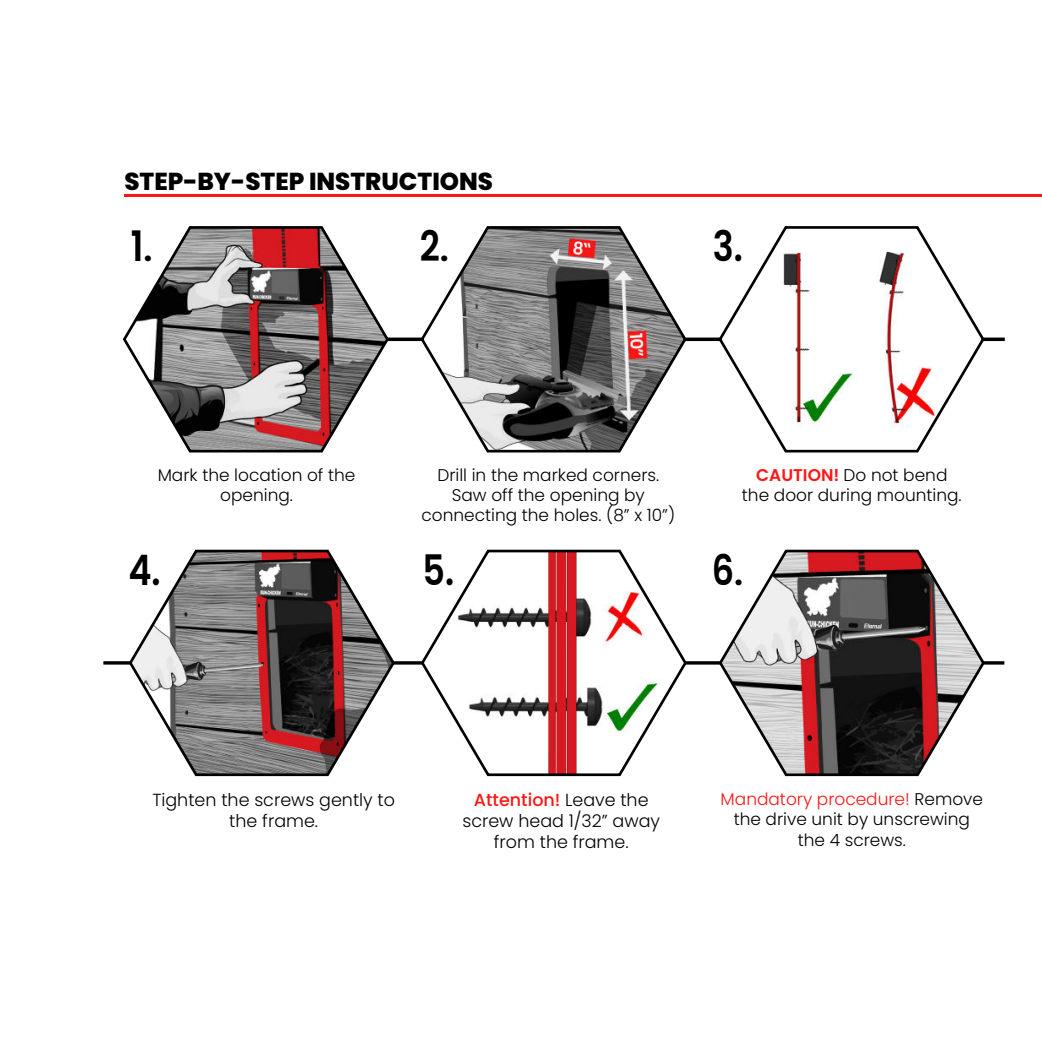
<style>
.page{position:relative;width:1042px;height:1042px;background:#fff}
.page>*{position:absolute;margin:0;border:0;box-sizing:border-box;transform-origin:0 0}
.t1{font:600 42px "Poppins";color:#000;scale:.83 1}
.t2{font:800 24.5px "Poppins";color:#000}
.t3{font:300 17.5px/21px "Poppins";color:#000;text-align:center}
.t4{font:300 16.97px/20.3px "Poppins";color:#000;text-align:center}
.s1{font-size:35px}
.s2{font-weight:600;color:#ff1616}
.s3{font-weight:500;color:#ff1616}
.s4{color:#ff1616}
</style>
<div class="page">
<hr style="left:103px;top:661px;width:901px;height:3px;background:#000">
<svg style="left:390px;top:337px;width:615px;height:4px"></svg>
<svg style="left:122px;top:226px;width:268px;height:227px"></svg>
<svg style="left:717px;top:226px;width:269px;height:227px"></svg>
<svg style="left:419px;top:226px;width:269px;height:227px"></svg>
<hr style="left:124px;top:194px;width:918px;height:3px;background:#ff1616">
<svg style="left:717px;top:549px;width:269px;height:228px"></svg>
<svg style="left:127px;top:549px;width:269px;height:228px"></svg>
<svg style="left:419px;top:549px;width:269px;height:228px"></svg>
<h2 class="t2" style="left:124px;top:167px;width:370px">STEP-BY-STEP INSTRUCTIONS</h2>
<h1 class="t1" style="left:131px;top:221px;width:28px">1<span class="s1">.</span></h1>
<h1 class="t1" style="left:420px;top:221px;width:37px">2<span class="s1">.</span></h1>
<h1 class="t1" style="left:713px;top:221px;width:38px">3.</h1>
<p class="t4" style="left:158px;top:465px;width:199px">Mark the location of the opening.</p>
<p class="t4" style="left:421px;top:465px;width:255px">Drill in the marked corners.<br>Saw off the opening by connecting the holes. (8” x 10”)</p>
<p class="t4" style="left:742px;top:465px;width:221px"><span class="s2">CAUTION!</span> Do not bend the door during mounting.</p>
<h1 class="t1" style="left:128px;top:545px;width:40px">4.</h1>
<h1 class="t1" style="left:423px;top:545px;width:40px">5.</h1>
<h1 class="t1" style="left:712px;top:545px;width:39px">6<span class="s1">.</span></h1>
<p class="t3" style="left:152px;top:789px;width:244px">Tighten the screws gently to the frame.</p>
<p class="t3" style="left:462px;top:790px;width:199px"><span class="s3">Attention!</span> Leave the screw head 1/32” away from the frame.</p>
<p class="t4" style="left:720px;top:789px;width:264px"><span class="s4">Mandatory procedure!</span> Remove the drive unit by unscrewing the 4 screws.</p>
</div>
